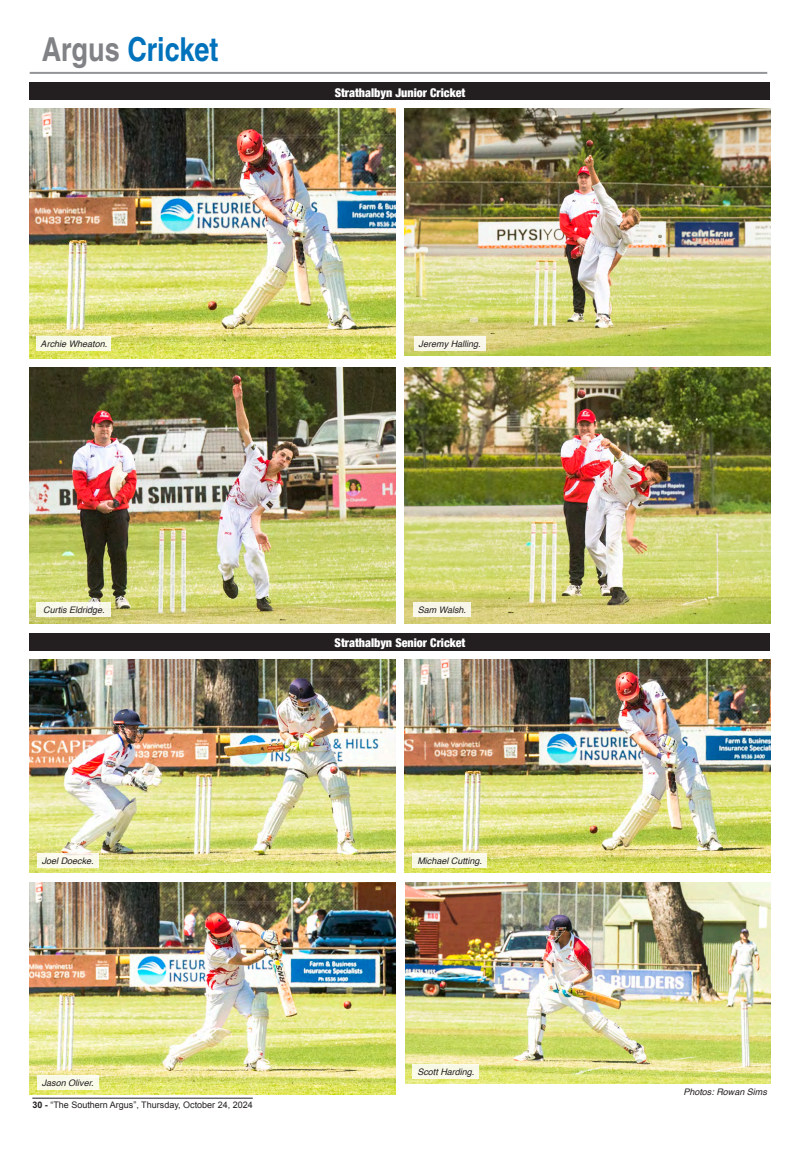
<style>
.page{position:relative;width:800px;height:1149px;background:#fff}
.page>*{position:absolute;margin:0;border:0;box-sizing:border-box;transform-origin:0 0}
.t1{font:700 33px "Nimbus San Con L";color:#0072bc}
.Subhead_-_MAIN{font:900 condensed 12px "Helvetica Neue";color:#fff}
.Sport_Caption_-_CENTRED{font:italic 9px "Helvetica";color:#231f20}
.t2{font:9px "Arial";color:#231f20}
.s1{color:#808285}
.s2{font-weight:700}
</style>
<div class="page">
<hr style="left:32px;top:1097px;width:221px;height:1px;background:#231f20">
<div style="left:30px;top:82px;width:740px;height:17px;background:#231f20"></div>
<div style="left:30px;top:633px;width:740px;height:17px;background:#231f20"></div>
<hr style="left:30px;top:72px;width:737px;height:2px;background:#939598">
<img style="left:30px;top:109px;width:365px;height:249px">
<img style="left:404px;top:109px;width:366px;height:246px">
<div style="left:37px;top:336px;width:74px;height:15px;background:#f8f9e6"></div>
<div style="left:414px;top:336px;width:71px;height:15px;background:#f9f7ea"></div>
<img style="left:404px;top:367px;width:366px;height:256px">
<img style="left:30px;top:367px;width:365px;height:256px">
<div style="left:413px;top:602px;width:57px;height:14px;background:#f8f7ea"></div>
<svg style="left:37px;top:602px;width:74px;height:14px"></svg>
<img style="left:404px;top:659px;width:366px;height:213px">
<img style="left:30px;top:659px;width:365px;height:212px">
<div style="left:37px;top:853px;width:62px;height:14px;background:#f9f9ea"></div>
<div style="left:412px;top:853px;width:74px;height:14px;background:#f8f9e6"></div>
<img style="left:405px;top:882px;width:365px;height:201px">
<img style="left:30px;top:882px;width:365px;height:212px">
<div style="left:37px;top:1075px;width:62px;height:14px;background:#f9fae8"></div>
<div style="left:412px;top:1064px;width:67px;height:14px;background:#f9fae8"></div>
<p class="t1" style="left:42px;top:25px;width:178px"><span class="s1">Argus</span> Cricket</p>
<p class="Subhead_-_MAIN" style="left:334px;top:85px;width:132px">Strathalbyn Junior Cricket</p>
<p class="Sport_Caption_-_CENTRED" style="left:41px;top:336px;width:68px">Archie Wheaton.</p>
<p class="Sport_Caption_-_CENTRED" style="left:418px;top:336px;width:64px">Jeremy Halling.</p>
<p class="Sport_Caption_-_CENTRED" style="left:43px;top:602px;width:63px">Curtis Eldridge.</p>
<p class="Sport_Caption_-_CENTRED" style="left:418px;top:602px;width:50px">Sam Walsh.</p>
<p class="Subhead_-_MAIN" style="left:334px;top:635px;width:132px">Strathalbyn Senior Cricket</p>
<p class="Sport_Caption_-_CENTRED" style="left:42px;top:853px;width:54px">Joel Doecke.</p>
<p class="Sport_Caption_-_CENTRED" style="left:417px;top:853px;width:66px">Michael Cutting.</p>
<p class="Sport_Caption_-_CENTRED" style="left:42px;top:1075px;width:54px">Jason Oliver.</p>
<p class="t2" style="left:32px;top:1098px;width:222px"><span class="s2">30 -</span> “The Southern Argus”, Thursday, October 24, 2024</p>
<p class="Sport_Caption_-_CENTRED" style="left:417px;top:1064px;width:59px">Scott Harding.</p>
<p class="Sport_Caption_-_CENTRED" style="left:683px;top:1084px;width:85px">Photos: Rowan Sims</p>
</div>
